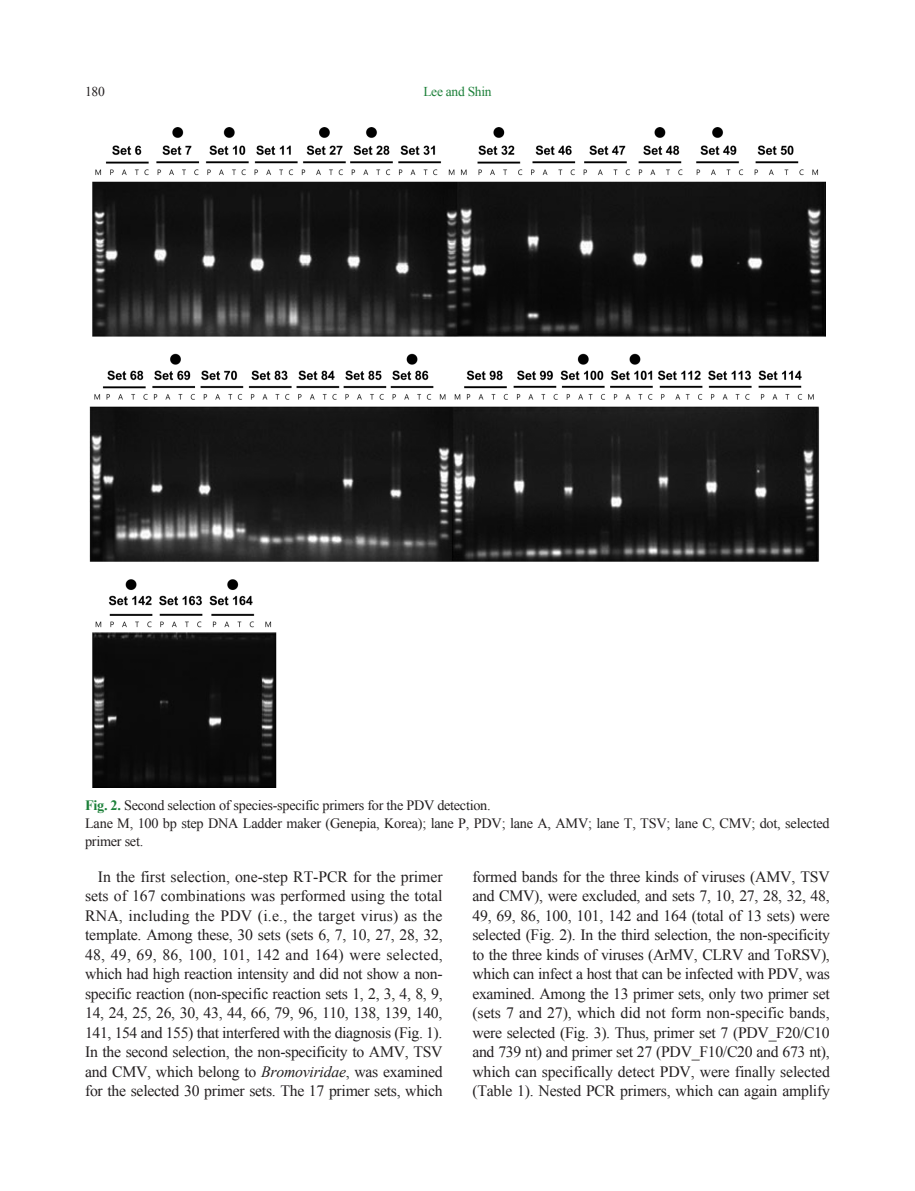
<style>
.page{position:relative;width:915px;height:1191px;background:#fff}
.page>*{position:absolute;margin:0;border:0;box-sizing:border-box;transform-origin:0 0}
.본문{font:15.75px/19.5px "Times New Roman";letter-spacing:-.015em;color:#231f20;text-align:justify}
.캡션{font:14.25px/18px "Times New Roman";letter-spacing:-.015em;color:#231f20}
.t1{font:13.5px "Times New Roman";letter-spacing:-.02em;color:#1c8039}
.t2{font:13.5px "Times New Roman";color:#231f20}
.s1{font-weight:700;color:#1c8039}
.s2{font-style:italic}
</style>
<div class="page">
<img style="left:89px;top:128px;width:736px;height:659px">
<p class="t2" style="left:85px;top:83px;width:21px">180</p>
<p class="t1" style="left:423px;top:83px;width:70px">Lee and Shin</p>
<p class="캡션" style="left:85px;top:796px;width:407px"><span class="s1">Fig. 2.</span> Second selection of species-specific primers for the PDV detection.</p>
<p class="캡션" style="left:85px;top:814px;width:745px">Lane M, 100 bp step DNA Ladder maker (Genepia, Korea); lane P, PDV; lane A, AMV; lane T, TSV; lane C, CMV; dot, selected primer set.</p>
<p class="본문" style="left:85px;top:866px;width:359px;text-indent:13px">In the first selection, one-step RT-PCR for the primer sets of 167 combinations was performed using the total RNA, including the PDV (i.e., the target virus) as the template. Among these, 30 sets (sets 6, 7, 10, 27, 28, 32, 48, 49, 69, 86, 100, 101, 142 and 164) were selected, which had high reaction intensity and did not show a non&shy;specific reaction (non-specific reaction sets 1, 2, 3, 4, 8, 9, 14, 24, 25, 26, 30, 43, 44, 66, 79, 96, 110, 138, 139, 140, 141, 154 and 155) that interfered with the diagnosis (Fig. 1).<br>In the second selection, the non-specificity to AMV, TSV and CMV, which belong to <span class="s2">Bromoviridae</span>, was examined for the selected 30 primer sets. The 17 primer sets, which</p>
<p class="본문" style="left:472px;top:866px;width:359px">formed bands for the three kinds of viruses (AMV, TSV and CMV), were excluded, and sets 7, 10, 27, 28, 32, 48, 49, 69, 86, 100, 101, 142 and 164 (total of 13 sets) were selected (Fig. 2). In the third selection, the non-specificity to the three kinds of viruses (ArMV, CLRV and ToRSV), which can infect a host that can be infected with PDV, was examined. Among the 13 primer sets, only two primer set (sets 7 and 27), which did not form non-specific bands, were selected (Fig. 3). Thus, primer set 7 (PDV_F20/C10 and 739 nt) and primer set 27 (PDV_F10/C20 and 673 nt), which can specifically detect PDV, were finally selected (Table 1). Nested PCR primers, which can again amplify</p>
</div>
